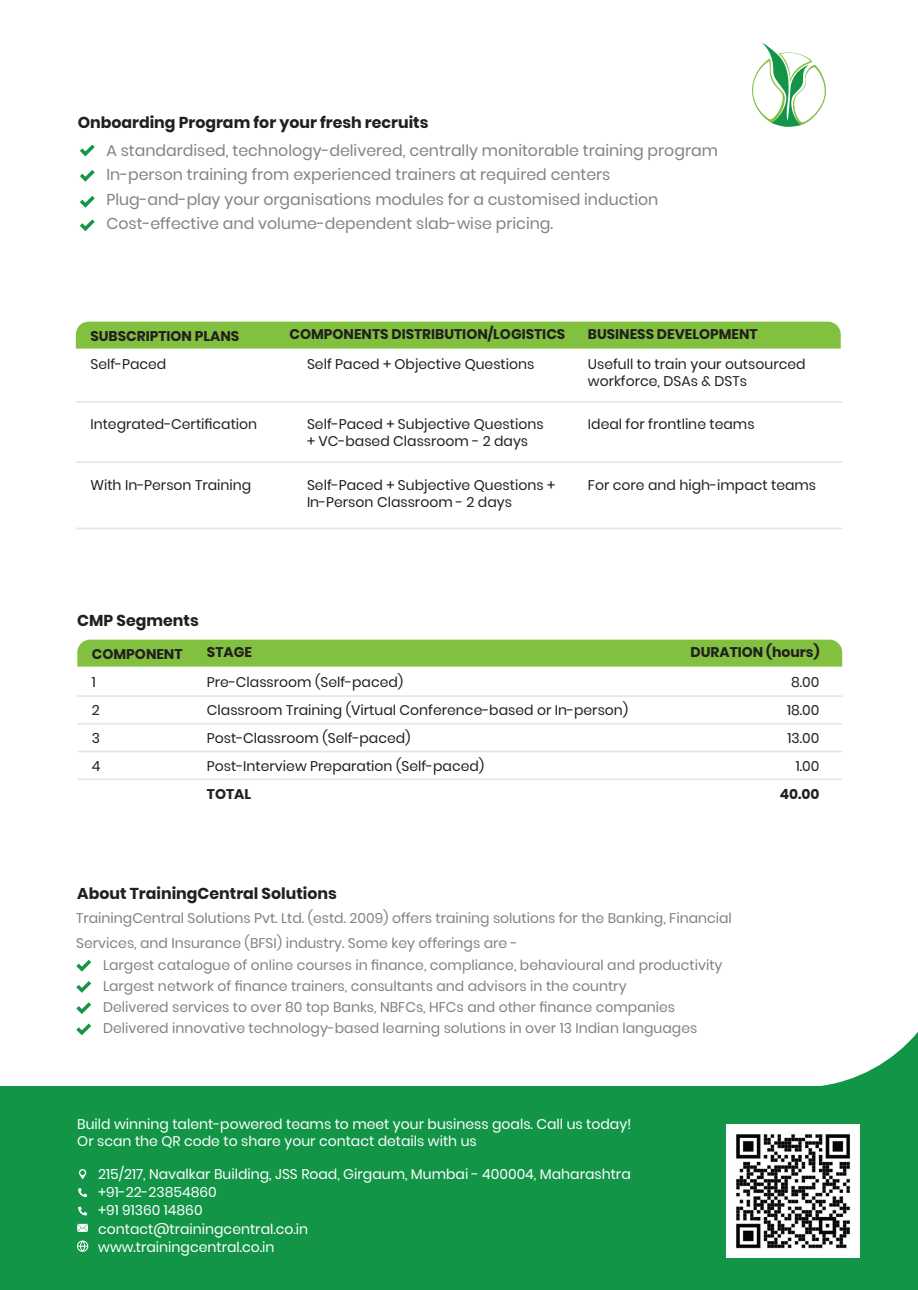
<style>
.page{position:relative;width:918px;height:1290px;background:#fff}
.page>*{position:absolute;margin:0;border:0;box-sizing:border-box;transform-origin:0 0}
.t1{font:15.75px/24.5px "Poppins";color:#808285}
.t2{font:700 15.75px "Poppins";color:#231f20}
.t3{font:14px/28px "Poppins";color:#231f20}
.t4{font:14px/21px "Poppins";color:#808285}
.t5{font:14px/18px "Poppins";color:#fff}
.t6{font:700 14px "Poppins";color:#231f20}
</style>
<div class="page">
<div style="left:0;top:1086px;width:918px;height:204px;background:#129547"></div>
<svg style="left:821px;top:1031px;width:97px;height:55px"></svg>
<svg style="left:80px;top:144px;width:15px;height:13px"></svg>
<svg style="left:80px;top:170px;width:15px;height:12px"></svg>
<svg style="left:80px;top:196px;width:15px;height:12px"></svg>
<svg style="left:80px;top:219px;width:15px;height:13px"></svg>
<div style="left:76px;top:322px;width:764px;height:27px;background:#82c140"></div>
<hr style="left:76px;top:401px;width:766px;height:2px;background:#e6e7e9">
<hr style="left:76px;top:461px;width:766px;height:2px;background:#e6e7e9">
<hr style="left:76px;top:527px;width:766px;height:2px;background:#e6e7e9">
<svg style="left:752px;top:42px;width:74px;height:85px"></svg>
<div style="left:77px;top:640px;width:765px;height:27px;background:#82c140"></div>
<hr style="left:77px;top:695px;width:765px;height:2px;background:#e6e7e9">
<hr style="left:77px;top:723px;width:765px;height:2px;background:#e6e7e9">
<hr style="left:77px;top:751px;width:765px;height:1px;background:#e6e7e9">
<hr style="left:77px;top:778px;width:765px;height:2px;background:#e6e7e9">
<svg style="left:77px;top:1224px;width:11px;height:8px"></svg>
<svg style="left:78px;top:1206px;width:9px;height:9px"></svg>
<svg style="left:78px;top:1188px;width:9px;height:9px"></svg>
<svg style="left:77px;top:1240px;width:11px;height:12px"></svg>
<svg style="left:79px;top:1169px;width:8px;height:10px"></svg>
<img style="left:726px;top:1124px;width:133px;height:133px">
<svg style="left:76px;top:959px;width:16px;height:77px"></svg>
<p class="t2" style="left:78px;top:113px;width:352px">Onboarding Program for your fresh recruits</p>
<p class="t1" style="left:106px;top:138px;width:613px">A standardised, technology-delivered, centrally monitorable training program In-person training from experienced trainers at required centers Plug-and-play your organisations modules for a customised induction Cost-effective and volume-dependent slab-wise pricing.</p>
<p class="t6" style="left:90px;top:328px;width:150px">SUBSCRIPTION PLANS</p>
<p class="t6" style="left:289px;top:326px;width:277px">COMPONENTS DISTRIBUTION/LOGISTICS</p>
<p class="t6" style="left:588px;top:326px;width:171px">BUSINESS DEVELOPMENT</p>
<p class="t3" style="left:90px;top:350px;width:77px">Self-Paced</p>
<p class="t3" style="left:307px;top:350px;width:229px">Self Paced + Objective Questions</p>
<p class="t3" style="left:588px;top:356px;width:219px;line-height:16.8px">Usefull to train your outsourced workforce, DSAs &amp; DSTs</p>
<p class="t3" style="left:90px;top:411px;width:168px">Integrated-Certification</p>
<p class="t3" style="left:307px;top:416px;width:238px;line-height:16.8px">Self-Paced + Subjective Questions + VC-based Classroom - 2 days</p>
<p class="t3" style="left:588px;top:411px;width:168px">Ideal for frontline teams</p>
<p class="t3" style="left:90px;top:471px;width:162px">With In-Person Training</p>
<p class="t3" style="left:307px;top:477px;width:250px;line-height:16.8px">Self-Paced + Subjective Questions +<br>In-Person Classroom - 2 days</p>
<p class="t3" style="left:588px;top:471px;width:230px">For core and high-impact teams</p>
<p class="t2" style="left:77px;top:611px;width:123px">CMP Segments</p>
<p class="t6" style="left:92px;top:646px;width:92px">COMPONENT</p>
<p class="t6" style="left:207px;top:644px;width:46px">STAGE</p>
<p class="t6" style="left:690px;top:644px;width:130px">DURATION (hours)</p>
<p class="t3" style="left:207px;top:668px;width:423px">Pre-Classroom (Self-paced)<br>Classroom Training (Virtual Conference-based or In-person)<br>Post-Classroom (Self-paced)<br>Post-Interview Preparation (Self-paced)</p>
<p class="t6" style="left:207px;top:786px;width:46px">TOTAL</p>
<p class="t3" style="left:92px;top:668px;width:10px">1<br>2<br>3<br>4</p>
<p class="t3" style="left:787px;top:668px;width:34px;text-align:right">8.00<br>18.00<br>13.00<br>1.00</p>
<p class="t6" style="left:779px;top:786px;width:41px">40.00</p>
<p class="t2" style="left:77px;top:884px;width:261px">About TrainingCentral Solutions</p>
<p class="t4" style="left:76px;top:906px;width:657px;line-height:24.5px">TrainingCentral Solutions Pvt. Ltd. (estd. 2009) offers training solutions for the Banking, Financial<br>Services, and Insurance (BFSI) industry. Some key offerings are -</p>
<p class="t4" style="left:103px;top:954px;width:621px">Largest catalogue of online courses in finance, compliance, behavioural and productivity Largest network of finance trainers, consultants and advisors in the country<br>Delivered services to over 80 top Banks, NBFCs, HFCs and other finance companies Delivered innovative technology-based learning solutions in over 13 Indian languages</p>
<p class="t5" style="left:77px;top:1116px;width:556px;line-height:16.8px">Build winning talent-powered teams to meet your business goals. Call us today!<br>Or scan the QR code to share your contact details with us</p>
<p class="t5" style="left:98px;top:1165px;width:534px">215/217, Navalkar Building, JSS Road, Girgaum, Mumbai - 400004, Maharashtra +91-22-23854860<br>+91 91360 14860<br>contact@trainingcentral.co.in<br>www.trainingcentral.co.in</p>
</div>
